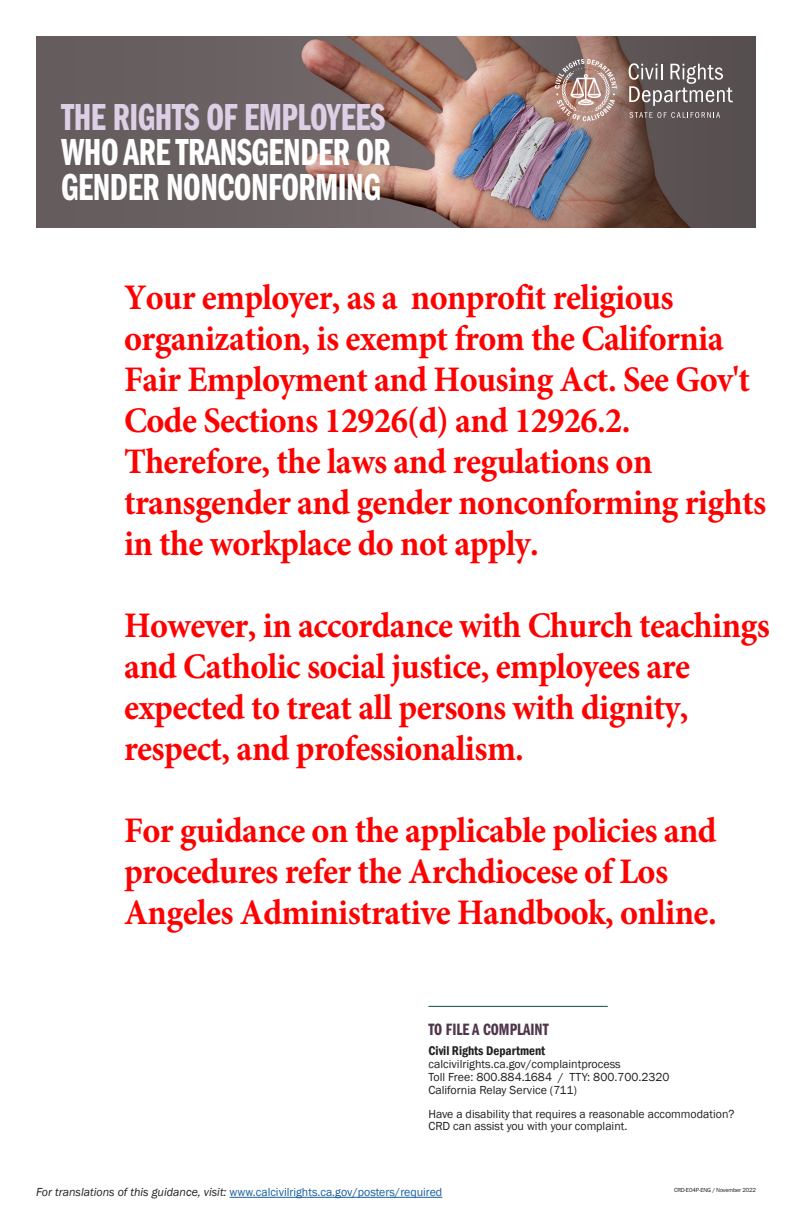
<style>
.page{position:relative;width:792px;height:1224px;background:#fff}
.page>*{position:absolute;margin:0;border:0;box-sizing:border-box;transform-origin:0 0}
.t1{font:39px "Franklin Gothic LT Pro Dm Cm";letter-spacing:-.015em;color:#fff;scale:.95 1}
.t2{font:39px "Franklin Gothic LT Pro Dm Cm";letter-spacing:-.015em;color:#ddcfe5;scale:.95 1}
.t3{font:700 36px/41px "Minion Pro";letter-spacing:-.015em;color:#f00;scale:.95 1}
.t4{font:17px "Franklin Gothic LT Pro Dm Cm";color:#4e364b}
.t5{font:600 condensed 13px "Franklin Gothic";color:#231f20}
.t6{font:12px/12px "Franklin Gothic";color:#231f20}
.t7{font:12px "Franklin Gothic";color:#175d9e}
.t8{font:6px "Franklin Gothic";letter-spacing:-.025em;color:#231f20}
.s1{font-style:italic;color:#231f20}
</style>
<div class="page">
<img style="left:426px;top:36px;width:33px;height:191px">
<svg style="left:36px;top:36px;width:390px;height:191px;background:#736362"></svg>
<img style="left:459px;top:36px;width:297px;height:191px">
<hr style="left:428px;top:1006px;width:180px;height:1px;background:#0b5041">
<svg style="left:629px;top:63px;width:104px;height:43px;background:#7d7574"></svg>
<svg style="left:629px;top:112px;width:91px;height:6px"></svg>
<svg style="left:555px;top:59px;width:62px;height:62px;background:#b2948b"></svg>
<hr style="left:230px;top:1197px;width:212px;height:1px;background:#175d9e">
<p class="t2" style="left:61px;top:96px;width:343px">THE RIGHTS OF EMPLOYEES</p>
<p class="t1" style="left:61px;top:131px;width:348px">WHO ARE TRANSGENDER OR</p>
<p class="t1" style="left:61px;top:166px;width:338px">GENDER NONCONFORMING</p>
<p class="t3" style="left:124px;top:276px;width:677px">Your employer, as a nonprofit religious organization, is exempt from the California Fair Employment and Housing Act. See Gov't Code Sections 12926(d) and 12926.2.<br>Therefore, the laws and regulations on transgender and gender nonconforming rights in the workplace do not apply.</p>
<p class="t3" style="left:124px;top:604px;width:681px">However, in accordance with Church teachings and Catholic social justice, employees are expected to treat all persons with dignity, respect, and professionalism.</p>
<p class="t3" style="left:124px;top:810px;width:625px">For guidance on the applicable policies and procedures refer the Archdiocese of Los<br>Angeles Administrative Handbook, online.</p>
<p class="t4" style="left:428px;top:1020px;width:122px">TO FILE A COMPLAINT</p>
<p class="t5" style="left:428px;top:1042px;width:118px">Civil Rights Department</p>
<p class="t6" style="left:428px;top:1058px;width:194px">calcivilrights.ca.gov/complaintprocess</p>
<p class="t6" style="left:428px;top:1071px;width:243px">Toll Free: 800.884.1684 / TTY: 800.700.2320</p>
<p class="t6" style="left:428px;top:1084px;width:150px">California Relay Service (711)</p>
<p class="t6" style="left:428px;top:1108px;width:307px">Have a disability that requires a reasonable accommodation?<br>CRD can assist you with your complaint.</p>
<p class="t7" style="left:36px;top:1185px;width:408px"><span class="s1">For translations of this guidance, visit:</span> www.calcivilrights.ca.gov/posters/required</p>
<p class="t8" style="left:674px;top:1186px;width:83px">CRD-E04P-ENG / November 2022</p>
</div>
